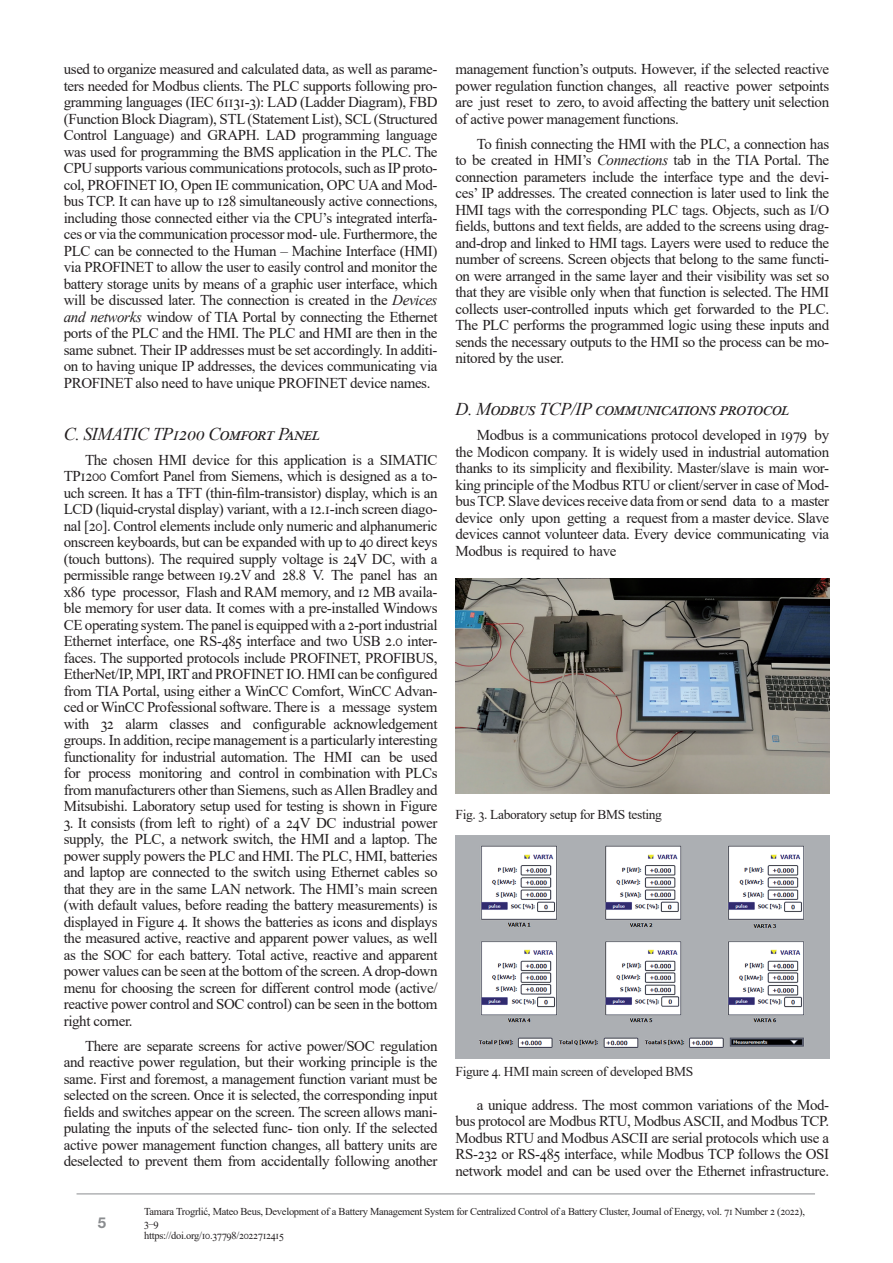
<style>
.page{position:relative;width:893px;height:1263px;background:#fff}
.page>*{position:absolute;margin:0;border:0;box-sizing:border-box;transform-origin:0 0}
.t1{font:italic 18px "Times New Roman";letter-spacing:.02em;color:#231f20}
.t2{font:italic 18px "Times New Roman";letter-spacing:-.025em;color:#231f20}
.t3{font:15px/16.5px "Times New Roman";letter-spacing:-.025em;color:#231f20;text-align:justify}
.t4{font:700 15px "MH Helvetica";color:#8a8c8f}
.t5{font:13.5px "Times New Roman";letter-spacing:-.025em;color:#231f20}
.t6{font:10.5px/12px "Times New Roman";letter-spacing:-.025em;color:#231f20}
.s1{font-style:italic}
</style>
<div class="page">
<hr style="left:77px;top:1193px;width:738px;height:1px;background:#8a8c8f">
<img style="left:455px;top:578px;width:374px;height:215px">
<img style="left:456px;top:836px;width:373px;height:223px">
<p class="t3" style="left:455px;top:60px;width:375px">management function’s outputs. However, if the selected reactive power regulation function changes, all reactive power setpoints are just reset to zero, to avoid affecting the battery unit selection of active power management functions.</p>
<p class="t3" style="left:455px;top:135px;width:375px;text-indent:21px">To finish connecting the HMI with the PLC, a connection has to be created in HMI’s <span class="s1">Connections</span> tab in the TIA Portal. The connection parameters include the interface type and the devi&shy;ces’ IP addresses. The created connection is later used to link the HMI tags with the corresponding PLC tags. Objects, such as I/O fields, buttons and text fields, are added to the screens using drag&shy;and-drop and linked to HMI tags. Layers were used to reduce the number of screens. Screen objects that belong to the same functi&shy;on were arranged in the same layer and their visibility was set so that they are visible only when that function is selected. The HMI collects user-controlled inputs which get forwarded to the PLC.<br>The PLC performs the programmed logic using these inputs and sends the necessary outputs to the HMI so the process can be mo&shy;nitored by the user.</p>
<p class="t1" style="left:455px;top:397px;width:333px">D. Modbus TCP/IP communications protocol</p>
<p class="t3" style="left:455px;top:426px;width:375px;text-indent:21px">Modbus is a communications protocol developed in 1979 by the Modicon company. It is widely used in industrial automation thanks to its simplicity and flexibility. Master/slave is main wor&shy;king principle of the Modbus RTU or client/server in case of Mod&shy;bus TCP. Slave devices receive data from or send data to a master device only upon getting a request from a master device. Slave devices cannot volunteer data. Every device communicating via Modbus is required to have</p>
<p class="t3" style="left:64px;top:60px;width:375px">used to organize measured and calculated data, as well as parame&shy;ters needed for Modbus clients. The PLC supports following pro&shy;gramming languages (IEC 61131-3): LAD (Ladder Diagram), FBD (Function Block Diagram), STL (Statement List), SCL (Structured Control Language) and GRAPH. LAD programming language was used for programming the BMS application in the PLC. The CPU supports various communications protocols, such as IP proto&shy;col, PROFINET IO, Open IE communication, OPC UA and Mod&shy;bus TCP. It can have up to 128 simultaneously active connections, including those connected either via the CPU’s integrated interfa&shy;ces or via the communication processor mod- ule. Furthermore, the PLC can be connected to the Human – Machine Interface (HMI) via PROFINET to allow the user to easily control and monitor the battery storage units by means of a graphic user interface, which will be discussed later. The connection is created in the <span class="s1">Devices and networks</span> window of TIA Portal by connecting the Ethernet ports of the PLC and the HMI. The PLC and HMI are then in the same subnet. Their IP addresses must be set accordingly. In additi&shy;on to having unique IP addresses, the devices communicating via PROFINET also need to have unique PROFINET device names.</p>
<p class="t2" style="left:64px;top:421px;width:255px">C. SIMATIC TP1200 Comfort Panel</p>
<p class="t3" style="left:64px;top:451px;width:375px;text-indent:21px">The chosen HMI device for this application is a SIMATIC TP1200 Comfort Panel from Siemens, which is designed as a to&shy;uch screen. It has a TFT (thin-film-transistor) display, which is an LCD (liquid-crystal display) variant, with a 12.1-inch screen diago&shy;nal [20]. Control elements include only numeric and alphanumeric onscreen keyboards, but can be expanded with up to 40 direct keys (touch buttons). The required supply voltage is 24V DC, with a permissible range between 19.2V and 28.8 V. The panel has an x86 type processor, Flash and RAM memory, and 12 MB availa&shy;ble memory for user data. It comes with a pre-installed Windows CE operating system. The panel is equipped with a 2-port industrial Ethernet interface, one RS-485 interface and two USB 2.0 inter&shy;faces. The supported protocols include PROFINET, PROFIBUS, EtherNet/IP, MPI, IRT and PROFINET IO. HMI can be configured from TIA Portal, using either a WinCC Comfort, WinCC Advan&shy;ced or WinCC Professional software. There is a message system with 32 alarm classes and configurable acknowledgement groups. In addition, recipe management is a particularly interesting functionality for industrial automation. The HMI can be used for process monitoring and control in combination with PLCs from manufacturers other than Siemens, such as Allen Bradley and Mitsubishi. Laboratory setup used for testing is shown in Figure</p>
<p class="t3" style="left:64px;top:814px;width:375px">3. It consists (from left to right) of a 24V DC industrial power supply, the PLC, a network switch, the HMI and a laptop. The power supply powers the PLC and HMI. The PLC, HMI, batteries and laptop are connected to the switch using Ethernet cables so that they are in the same LAN network. The HMI’s main screen (with default values, before reading the battery measurements) is displayed in Figure 4. It shows the batteries as icons and displays the measured active, reactive and apparent power values, as well as the SOC for each battery. Total active, reactive and apparent power values can be seen at the bottom of the screen. A drop-down menu for choosing the screen for different control mode (active/ reactive power control and SOC control) can be seen in the bottom right corner.</p>
<p class="t3" style="left:64px;top:1037px;width:375px;text-indent:21px">There are separate screens for active power/SOC regulation and reactive power regulation, but their working principle is the same. First and foremost, a management function variant must be selected on the screen. Once it is selected, the corresponding input fields and switches appear on the screen. The screen allows mani&shy;pulating the inputs of the selected func- tion only. If the selected active power management function changes, all battery units are deselected to prevent them from accidentally following another</p>
<p class="t5" style="left:455px;top:805px;width:208px">Fig. 3. Laboratory setup for BMS testing</p>
<p class="t5" style="left:455px;top:1062px;width:239px">Figure 4. HMI main screen of developed BMS</p>
<p class="t3" style="left:455px;top:1096px;width:375px;text-indent:21px">a unique address. The most common variations of the Mod&shy;bus protocol are Modbus RTU, Modbus ASCII, and Modbus TCP.<br>Modbus RTU and Modbus ASCII are serial protocols which use a RS-232 or RS-485 interface, while Modbus TCP follows the OSI network model and can be used over the Ethernet infrastructure.</p>
<p class="t6" style="left:144px;top:1205px;width:663px">Tamara Trogrlić, Mateo Beus, Development of a Battery Management System for Centralized Control of a Battery Cluster, Journal of Energy, vol. 71 Number 2 (2022),<br>3–9<br>https://doi.org/10.37798/2022712415</p>
<p class="t4" style="left:98px;top:1213px;width:10px">5</p>
</div>
